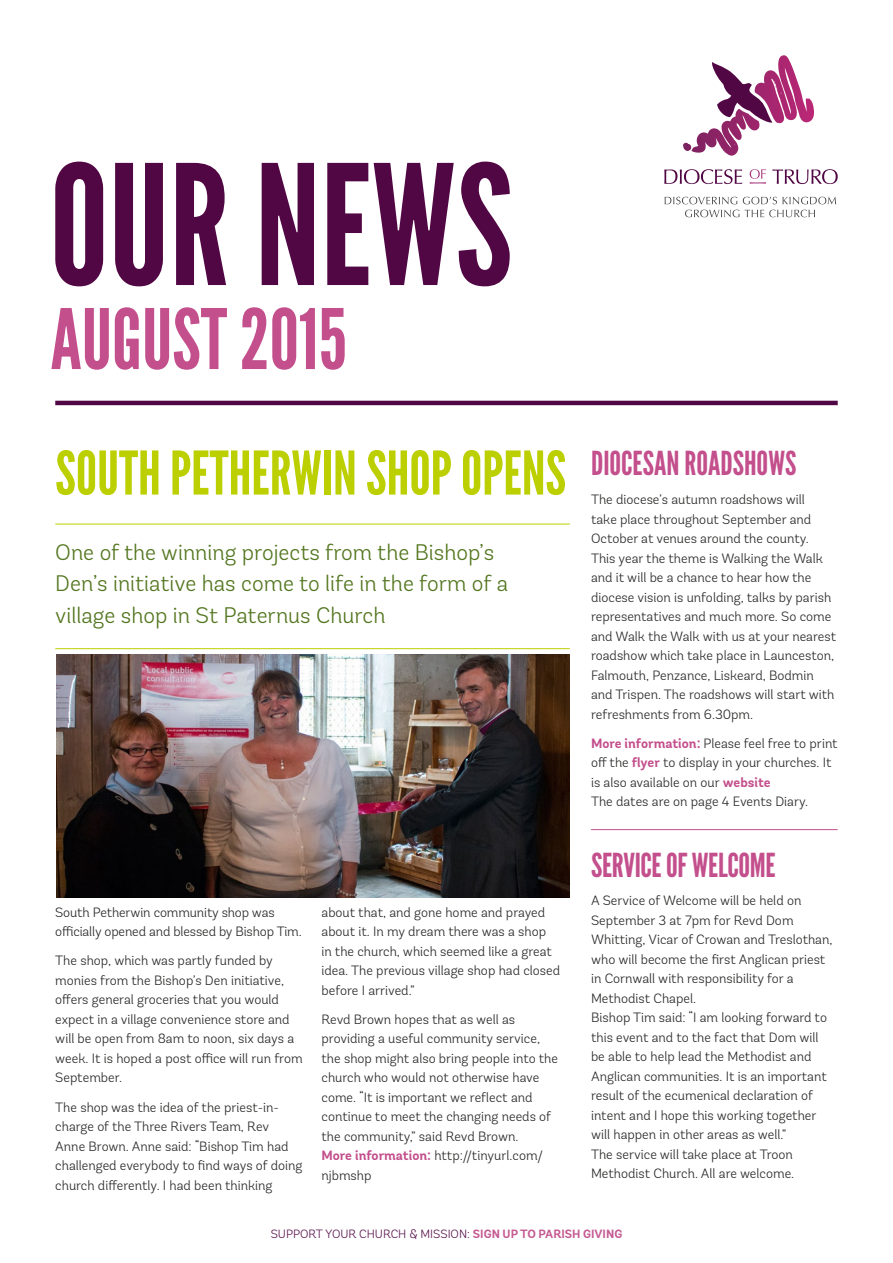
<style>
.page{position:relative;width:893px;height:1263px;background:#fff}
.page>*{position:absolute;margin:0;border:0;box-sizing:border-box;transform-origin:0 0}
.t1{font:166.2px "League Gothic";color:#520745}
.t2{font:83.1px "League Gothic";color:#c34f8c}
.t3{font:60px "League Gothic";color:#bccf00}
.t4{font:33px "League Gothic";color:#c34f8c}
.t5{font:300 22.5px/31.5px "Andes Rounded";color:#53761f}
.t6{font:300 13.5px/19.5px "Andes Rounded";color:#282827}
.t7{font:300 12px "Andes Rounded";color:#58134b}
.s1{font-weight:700;color:#c34f8c}
.s2{font-weight:700;color:#c55a92}
</style>
<div class="page">
<svg style="left:664px;top:169px;width:78px;height:15px"></svg>
<svg style="left:772px;top:169px;width:66px;height:15px"></svg>
<svg style="left:750px;top:169px;width:16px;height:15px"></svg>
<svg style="left:665px;top:197px;width:72px;height:7px"></svg>
<svg style="left:743px;top:197px;width:93px;height:7px"></svg>
<svg style="left:685px;top:210px;width:54px;height:7px"></svg>
<svg style="left:745px;top:210px;width:70px;height:7px"></svg>
<svg style="left:712px;top:55px;width:84px;height:68px"></svg>
<hr style="left:55px;top:401px;width:783px;height:4px;background:#520745">
<hr style="left:591px;top:829px;width:247px;height:1px;background:#c34f8c">
<hr style="left:55px;top:524px;width:515px;height:1px;background:#bccf00">
<hr style="left:55px;top:648px;width:515px;height:1px;background:#bccf00">
<img style="left:57px;top:655px;width:513px;height:243px">
<h1 class="t1" style="left:50px;top:127px;width:464px">OUR NEWS</h1>
<h2 class="t2" style="left:51px;top:290px;width:298px">AUGUST 2015</h2>
<h3 class="t3" style="left:55px;top:437px;width:512px">SOUTH PETHERWIN SHOP OPENS</h3>
<h3 class="t5" style="left:55px;top:536px;width:454px">One of the winning projects from the Bishop’s<br>Den’s initiative has come to life in the form of a village shop in St Paternus Church</h3>
<p class="t6" style="left:55px;top:902px;width:248px">South Petherwin community shop was officially opened and blessed by Bishop Tim.</p>
<p class="t6" style="left:55px;top:951px;width:249px">The shop, which was partly funded by monies from the Bishop’s Den initiative, offers general groceries that you would expect in a village convenience store and will be open from 8am to noon, six days a week. It is hoped a post office will run from September.</p>
<p class="t6" style="left:55px;top:1097px;width:249px">The shop was the idea of the priest-in&shy;charge of the Three Rivers Team, Rev Anne Brown. Anne said: “Bishop Tim had challenged everybody to find ways of doing church differently. I had been thinking</p>
<p class="t6" style="left:322px;top:902px;width:240px">about that, and gone home and prayed about it. In my dream there was a shop<br>in the church, which seemed like a great idea. The previous village shop had closed before I arrived.”</p>
<p class="t6" style="left:322px;top:1009px;width:238px">Revd Brown hopes that as well as providing a useful community service, the shop might also bring people into the church who would not otherwise have come. “It is important we reflect and continue to meet the changing needs of the community,” said Revd Brown.<br><span class="s1">More information:</span> http://tinyurl.com/ njbmshp</p>
<h3 class="t4" style="left:591px;top:443px;width:207px">DIOCESAN ROADSHOWS</h3>
<p class="t6" style="left:591px;top:490px;width:247px">The diocese’s autumn roadshows will<br>take place throughout September and October at venues around the county.<br>This year the theme is Walking the Walk and it will be a chance to hear how the diocese vision is unfolding, talks by parish representatives and much more. So come and Walk the Walk with us at your nearest roadshow which take place in Launceston, Falmouth, Penzance, Liskeard, Bodmin and Trispen. The roadshows will start with refreshments from 6.30pm.</p>
<p class="t6" style="left:591px;top:733px;width:248px"><span class="s1">More information:</span> Please feel free to print off the <span class="s1">flyer</span> to display in your churches. It is also available on our <span class="s1">website<br></span>The dates are on page 4 Events Diary.</p>
<h3 class="t4" style="left:591px;top:845px;width:186px">SERVICE OF WELCOME</h3>
<p class="t6" style="left:591px;top:891px;width:243px">A Service of Welcome will be held on September 3 at 7pm for Revd Dom Whitting, Vicar of Crowan and Treslothan, who will become the first Anglican priest in Cornwall with responsibility for a Methodist Chapel.<br>Bishop Tim said: “I am looking forward to this event and to the fact that Dom will be able to help lead the Methodist and Anglican communities. It is an important result of the ecumenical declaration of intent and I hope this working together will happen in other areas as well.”<br>The service will take place at Troon Methodist Church. All are welcome.</p>
<p class="t7" style="left:271px;top:1226px;width:353px">SUPPORT YOUR CHURCH &amp; MISSION: <span class="s2">SIGN UP TO PARISH GIVING</span></p>
</div>
